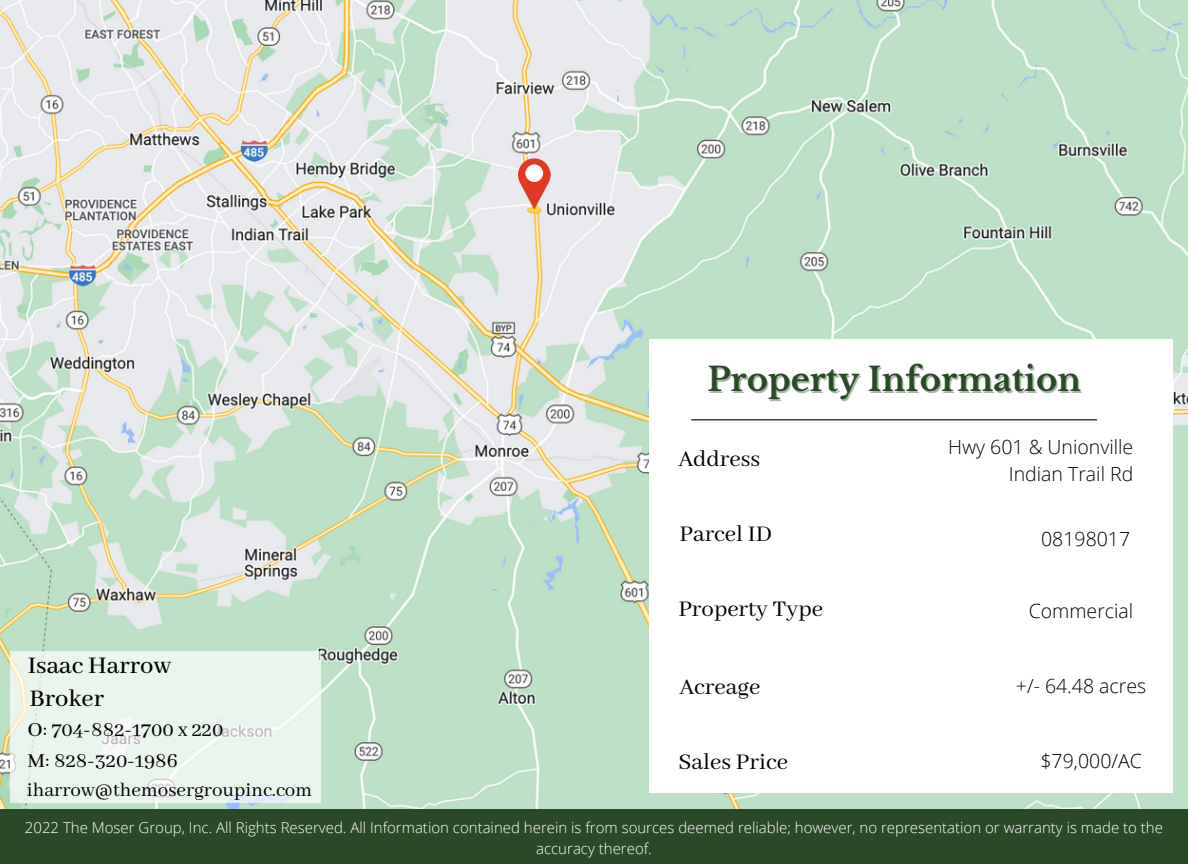
<style>
.page{position:relative;width:1188px;height:864px;background:#fff}
.page>*{position:absolute;margin:0;border:0;box-sizing:border-box;transform-origin:0 0}
.t1{font:700 32.4px "Libre Baskerville";color:#2a4a27}
.t2{font:500 26.55px "Abhaya Libre";color:#000}
.t3{font:24.9px "Abhaya Libre";color:#000}
.t4{font:22.35px "Abhaya Libre";color:#000}
.t5{font:21px "Abhaya Libre";color:#000}
.t6{font:300 19.5px/27px "Open Sans";color:#000;text-align:right}
.t7{font:300 15px/20.2px "Open Sans";color:#fff;text-align:center}
.s1{font-weight:500}
</style>
<div class="page">
<img style="left:0;top:0;width:1188px;height:864px">
<div style="left:649px;top:339px;width:523px;height:454px;background:#fff"></div>
<hr style="left:692px;top:419px;width:405px;height:1px;background:#000">
<svg style="left:11px;top:651px;width:310px;height:152px;fill:#e9f5ed"></svg>
<div style="left:527px;top:207px;width:15px;height:6px;background:#fcd24f;border-radius:50%"></div>
<svg style="left:518px;top:158px;width:33px;height:52px"></svg>
<div style="left:525px;top:164px;width:18px;height:18px;background:#fff;border-radius:50%"></div>
<div style="left:0;top:809px;width:1187px;height:55px;background:#2a4a27"></div>
<p class="t1" style="left:707px;top:360px;width:375px">Property Information</p>
<p class="t3" style="left:678px;top:445px;width:84px">Address</p>
<p class="t6" style="left:948px;top:433px;width:187px">Hwy 601 &amp; Unionville<br>Indian Trail Rd</p>
<p class="t3" style="left:679px;top:520px;width:94px">Parcel ID</p>
<p class="t6" style="left:1041px;top:525px;width:91px">08198017</p>
<p class="t3" style="left:678px;top:595px;width:146px">Property Type</p>
<p class="t6" style="left:1029px;top:597px;width:106px">Commercial</p>
<p class="t2" style="left:28px;top:651px;width:145px">Isaac Harrow</p>
<p class="t2" style="left:29px;top:684px;width:76px">Broker</p>
<p class="t4" style="left:28px;top:718px;width:197px"><span class="s1">O</span>: 704-882-1700 x 220</p>
<p class="t4" style="left:28px;top:748px;width:152px"><span class="s1">M</span>: 828-320-1986</p>
<p class="t5" style="left:27px;top:778px;width:287px">iharrow@themosergroupinc.com</p>
<p class="t7" style="left:25px;top:817px;width:1140px">2022 The Moser Group, Inc. All Rights Reserved. All Information contained herein is from sources deemed reliable; however, no representation or warranty is made to the accuracy thereof.</p>
<p class="t3" style="left:679px;top:673px;width:82px">Acreage</p>
<p class="t6" style="left:1016px;top:672px;width:132px">+/- 64.48 acres</p>
<p class="t3" style="left:678px;top:748px;width:111px">Sales Price</p>
<p class="t6" style="left:1041px;top:747px;width:103px">$79,000/AC</p>
</div>
